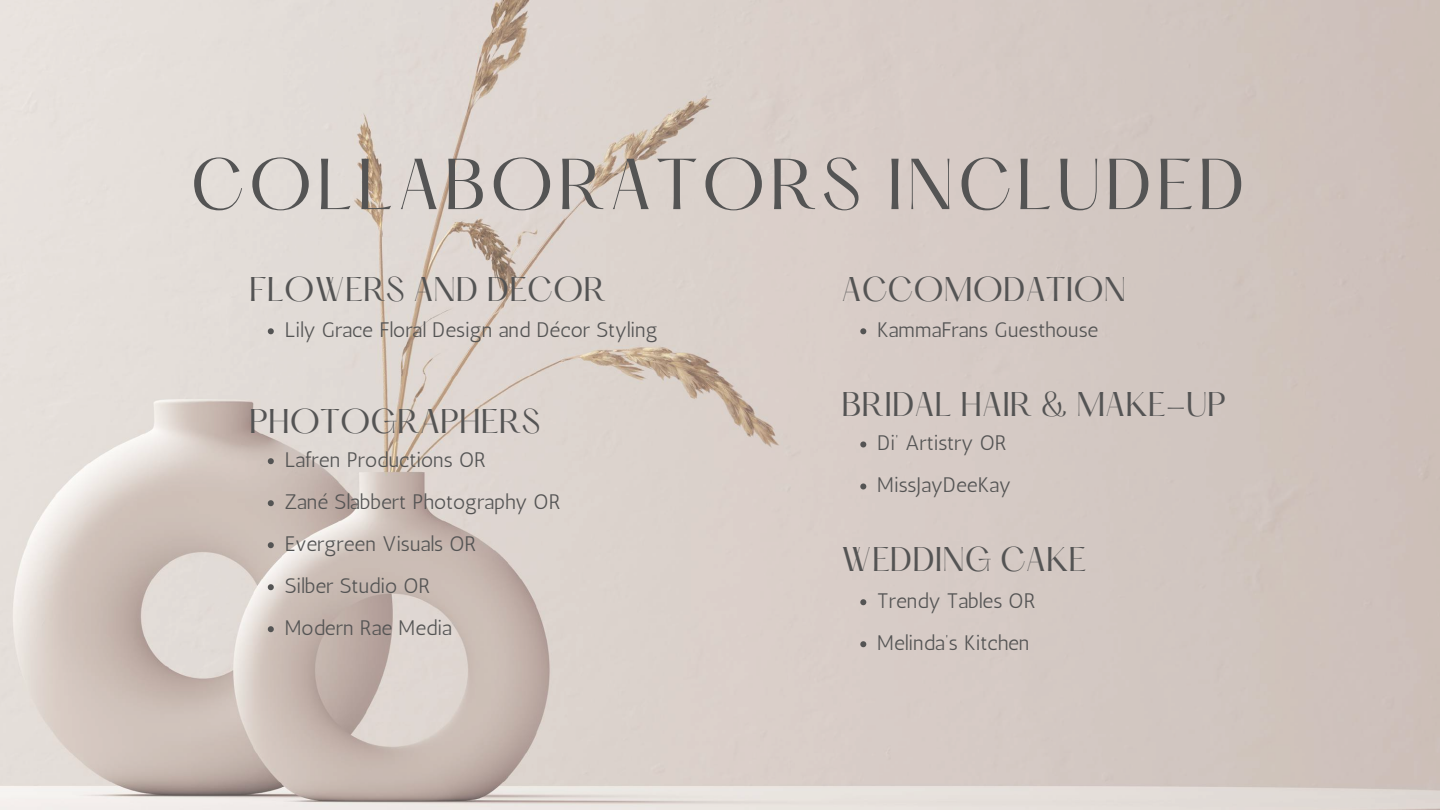
<style>
.page{position:relative;width:1440px;height:810px;background:#fff}
.page>*{position:absolute;margin:0;border:0;box-sizing:border-box;transform-origin:0 0}
.t1{font:63px "Hatton";letter-spacing:.065em;color:#545454}
.t2{font:30px "Hatton";color:#545454}
.t3{font:21px/42px "Antic";color:#545454}
</style>
<div class="page">
<img style="left:0;top:0;width:1440px;height:810px">
<svg style="left:860px;top:599px;width:6px;height:6px"></svg>
<svg style="left:860px;top:641px;width:6px;height:6px"></svg>
<svg style="left:268px;top:328px;width:6px;height:6px"></svg>
<svg style="left:860px;top:441px;width:6px;height:6px"></svg>
<svg style="left:860px;top:483px;width:6px;height:6px"></svg>
<svg style="left:268px;top:458px;width:6px;height:6px"></svg>
<svg style="left:268px;top:500px;width:6px;height:6px"></svg>
<svg style="left:268px;top:542px;width:6px;height:6px"></svg>
<svg style="left:268px;top:584px;width:6px;height:6px"></svg>
<svg style="left:268px;top:626px;width:6px;height:6px"></svg>
<svg style="left:860px;top:328px;width:6px;height:6px"></svg>
<h1 class="t1" style="left:190px;top:155px;width:1056px">COLLABORATORS INCLUDED</h1>
<h2 class="t2" style="left:249px;top:275px;width:359px">FLOWERS AND DECOR</h2>
<h2 class="t2" style="left:842px;top:275px;width:286px">ACCOMODATION</h2>
<p class="t3" style="left:285px;top:309px;width:375px">Lily Grace Floral Design and Décor Styling</p>
<h2 class="t2" style="left:249px;top:407px;width:293px">PHOTOGRAPHERS</h2>
<p class="t3" style="left:285px;top:439px;width:277px">Lafren Productions OR<br>Zané Slabbert Photography OR<br>Evergreen Visuals OR<br>Silber Studio OR<br>Modern Rae Media</p>
<p class="t3" style="left:877px;top:309px;width:223px">KammaFrans Guesthouse</p>
<h2 class="t2" style="left:842px;top:390px;width:386px">BRIDAL HAIR &amp; MAKE-UP</h2>
<p class="t3" style="left:877px;top:422px;width:135px">Di’ Artistry OR<br>MissJayDeeKay</p>
<h2 class="t2" style="left:842px;top:546px;width:246px">WEDDING CAKE</h2>
<p class="t3" style="left:877px;top:580px;width:160px">Trendy Tables OR<br>Melinda’s Kitchen</p>
</div>
